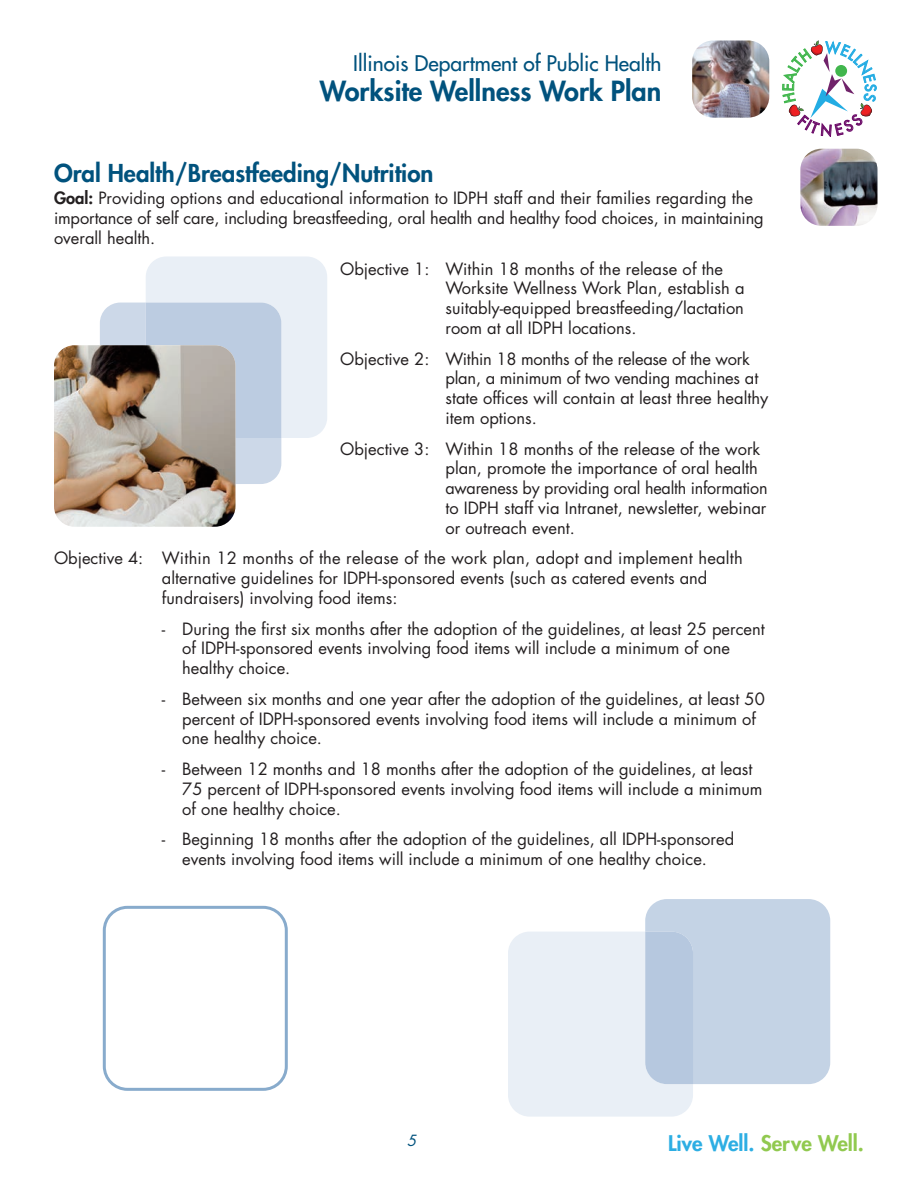
<style>
.page{position:relative;width:918px;height:1188px;background:#fff}
.page>*{position:absolute;margin:0;border:0;box-sizing:border-box;transform-origin:0 0}
.t1{font:800 27px "Futura Std";color:#01527d}
.t2{font:800 24px "Futura Std";color:#01527d}
.t3{font:500 21px "Futura Std";color:#01527d}
.t4{font:800 21px "Futura Std";color:#91c94f}
.t5{font:16.5px/19.8px "Futura Std";color:#231f20}
.t6{font:italic 15px "Futura Std";color:#01527d}
.s1{font-weight:800}
.s2{color:#2daee3}
</style>
<div class="page">
<img style="left:692px;top:40px;width:77px;height:78px;border-radius:21px">
<img style="left:800px;top:149px;width:78px;height:77px;border-radius:21px">
<svg style="left:508px;top:899px;width:322px;height:218px;background:#d8e2ee"></svg>
<svg style="left:103px;top:906px;width:185px;height:185px"></svg>
<svg style="left:100px;top:256px;width:227px;height:228px;background:#dae3ef"></svg>
<img style="left:54px;top:345px;width:181px;height:182px;border-radius:21px">
<svg style="left:788px;top:40px;width:84px;height:78px"></svg>
<p class="t3" style="left:353px;top:53px;width:310px">Illinois Department of Public Health</p>
<h1 class="t1" style="left:320px;top:79px;width:343px">Worksite Wellness Work Plan</h1>
<h2 class="t2" style="left:54px;top:161px;width:381px">Oral Health/Breastfeeding/Nutrition</h2>
<p class="t5" style="left:54px;top:190px;width:711px"><span class="s1">Goal:</span> Providing options and educational information to IDPH staff and their families regarding the importance of self care, including breastfeeding, oral health and healthy food choices, in maintaining overall health.</p>
<p class="t5" style="left:445px;top:260px;width:301px;text-indent:-105px">Objective 1: Within 18 months of the release of the Worksite Wellness Work Plan, establish a suitably-equipped breastfeeding/lactation room at all IDPH locations.</p>
<p class="t5" style="left:445px;top:350px;width:324px;text-indent:-105px">Objective 2: Within 18 months of the release of the work plan, a minimum of two vending machines at state offices will contain at least three healthy item options.</p>
<p class="t5" style="left:445px;top:440px;width:324px;text-indent:-105px">Objective 3: Within 18 months of the release of the work plan, promote the importance of oral health awareness by providing oral health information to IDPH staff via Intranet, newsletter, webinar or outreach event.</p>
<p class="t5" style="left:162px;top:550px;width:582px;text-indent:-108px">Objective 4: Within 12 months of the release of the work plan, adopt and implement health alternative guidelines for IDPH-sponsored events (such as catered events and fundraisers) involving food items:</p>
<p class="t5" style="left:182px;top:620px;width:584px;text-indent:-20px">- During the first six months after the adoption of the guidelines, at least 25 percent of IDPH-sponsored events involving food items will include a minimum of one healthy choice.</p>
<p class="t5" style="left:182px;top:690px;width:584px;text-indent:-20px">- Between six months and one year after the adoption of the guidelines, at least 50 percent of IDPH-sponsored events involving food items will include a minimum of one healthy choice.</p>
<p class="t5" style="left:182px;top:760px;width:582px;text-indent:-20px">- Between 12 months and 18 months after the adoption of the guidelines, at least<br>75 percent of IDPH-sponsored events involving food items will include a minimum of one healthy choice.</p>
<p class="t5" style="left:162px;top:831px;width:574px;text-align:center">- Beginning 18 months after the adoption of the guidelines, all IDPH-sponsored events involving food items will include a minimum of one healthy choice.</p>
<p class="t6" style="left:407px;top:1134px;width:11px">5</p>
<p class="t4" style="left:668px;top:1134px;width:197px"><span class="s2">Live Well.</span> Serve Well.</p>
</div>
